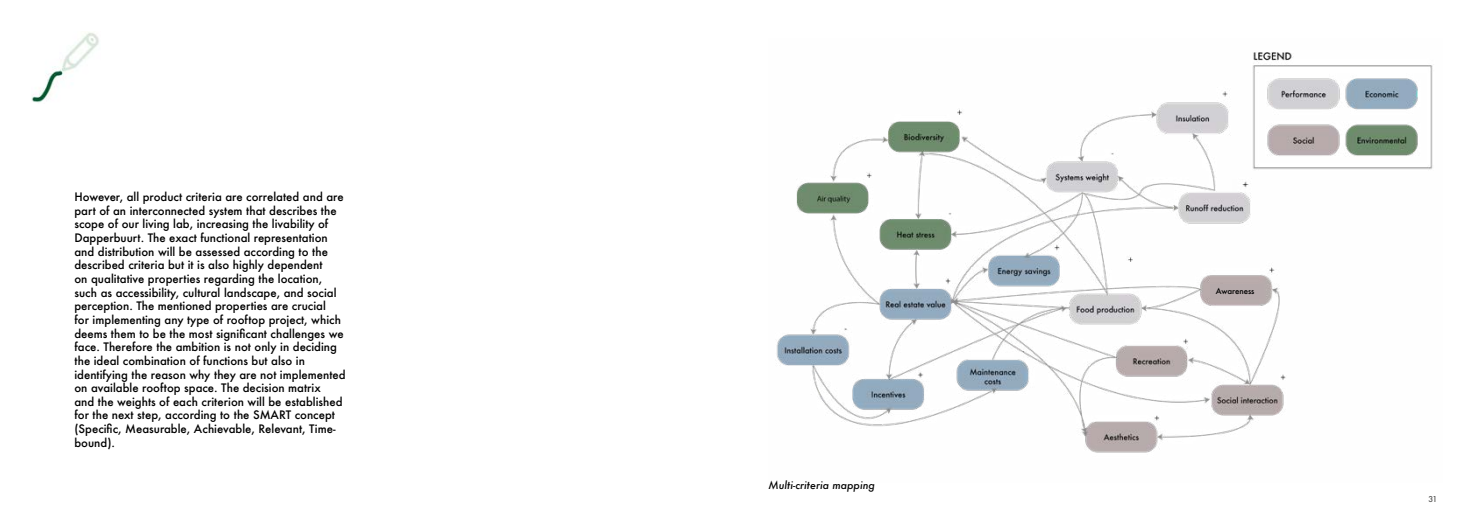
<style>
.page{position:relative;width:1474px;height:521px;background:#fff}
.page>*{position:absolute;margin:0;border:0;box-sizing:border-box;transform-origin:0 0}
.t1{font:500 11.38px/13.7px "Futura";color:#000}
.t2{font:italic 500 10.5px "Futura";color:#000}
.t3{font:500 7.88px "Futura";color:#000}
.t4{font:500 7.88px "Futura";color:#575756}
</style>
<div class="page">
<img style="left:32px;top:32px;width:67px;height:71px">
<img style="left:776px;top:52px;width:657px;height:401px">
<img style="left:1232px;top:179px;width:18px;height:12px">
<div style="left:1209px;top:284px;width:54px;height:15px;background:#b6aaab"></div>
<p class="t1" style="left:74px;top:190px;width:273px">However, all product criteria are correlated and are part of an interconnected system that describes the scope of our living lab, increasing the livability of Dapperbuurt. The exact functional representation and distribution will be assessed according to the described criteria but it is also highly dependent<br>on qualitative properties regarding the location, such as accessibility, cultural landscape, and social perception. The mentioned properties are crucial<br>for implementing any type of rooftop project, which deems them to be the most significant challenges we face. Therefore the ambition is not only in deciding the ideal combination of functions but also in identifying the reason why they are not implemented on available rooftop space. The decision matrix<br>and the weights of each criterion will be established for the next step, according to the SMART concept (Specific, Measurable, Achievable, Relevant, Time&shy;bound).</p>
<p class="t2" style="left:768px;top:478px;width:108px">Multi-criteria mapping</p>
<p class="t3" style="left:1215px;top:285px;width:40px">Awareness</p>
<p class="t4" style="left:1428px;top:493px;width:11px">31</p>
</div>
